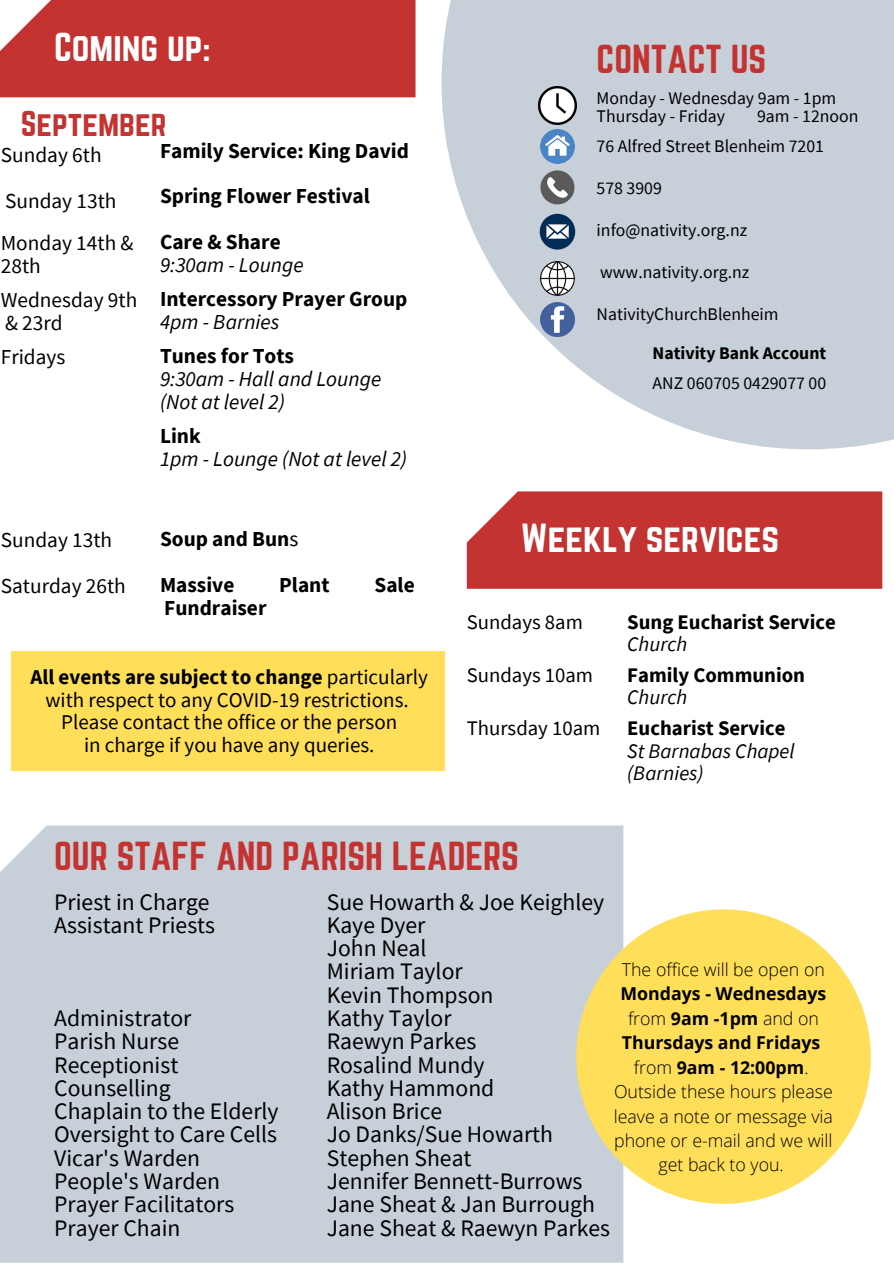
<style>
.page{position:relative;width:894px;height:1264px;background:#fff}
.page>*{position:absolute;margin:0;border:0;box-sizing:border-box;transform-origin:0 0}
.t1{font:35.55px "Norwester";color:#c23331}
.t2{font:35.55px "Norwester";color:#fff}
.t3{font:35.4px "Norwester";color:#c23331}
.t4{font:31.5px "Norwester";color:#c23331}
.t5{font:23.7px/23.2px "Source Sans Pro";color:#000}
.t6{font:700 21.3px/45.6px "Source Sans Pro";color:#000}
.t7{font:21.3px/45.6px "Source Sans Pro";color:#000}
.t8{font:italic 21.3px/22.8px "Source Sans Pro";color:#000}
.t9{font:21px/22.5px "Source Sans Pro";color:#000;text-align:center}
.t10{font:700 20.7px "Source Sans Pro";color:#000}
.t11{font:italic 20.7px/22.2px "Source Sans Pro";color:#000}
.t12{font:20.7px "Source Sans Pro";color:#000}
.t13{font:300 17.7px/24.5px "Open Sans";color:#000;text-align:center}
.t14{font:17.7px/17.7px "Source Sans Pro";color:#000}
.t15{font:700 17.7px "Source Sans Pro";color:#000}
.s1{font-weight:400}
.s2{font-weight:700}
</style>
<div class="page">
<div style="left:0;top:825px;width:623px;height:437px;background:#c7d0d8"></div>
<svg style="left:441px;top:0;width:452px;height:449px;fill:#c7d0d8"></svg>
<img style="left:540px;top:129px;width:34px;height:34px">
<img style="left:540px;top:171px;width:34px;height:33px">
<img style="left:540px;top:261px;width:34px;height:34px">
<img style="left:537px;top:212px;width:40px;height:43px">
<img style="left:540px;top:302px;width:34px;height:34px">
<img style="left:538px;top:87px;width:38px;height:37px">
<svg style="left:576px;top:909px;width:294px;height:294px;background:#f8df79"></svg>
<div style="left:0;top:0;width:415px;height:97px;background:#c23331"></div>
<div style="left:466px;top:491px;width:416px;height:98px;background:#c23331"></div>
<div style="left:11px;top:651px;width:434px;height:120px;background:#ffde59"></div>
<h1 class="t2" style="left:54px;top:30px;width:158px">Coming up:</h1>
<h3 class="t4" style="left:21px;top:108px;width:147px">September</h3>
<p class="t7" style="left:1px;top:132px;width:117px">Sunday 6th<br>Sunday 13th</p>
<p class="t7" style="left:1px;top:231px;width:134px;line-height:22.8px">Monday 14th &amp;<br>28th</p>
<p class="t7" style="left:1px;top:288px;width:138px;line-height:22.8px">Wednesday 9th &amp; 23rd</p>
<p class="t7" style="left:1px;top:334px;width:66px">Fridays</p>
<p class="t7" style="left:1px;top:516px;width:127px">Sunday 13th<br>Saturday 26th</p>
<p class="t6" style="left:160px;top:127px;width:250px">Family Service: King David<br>Spring Flower Festival<br>Care &amp; Share</p>
<p class="t8" style="left:160px;top:253px;width:145px">9:30am - Lounge</p>
<p class="t6" style="left:160px;top:276px;width:249px">Intercessory Prayer Group</p>
<p class="t8" style="left:160px;top:310px;width:121px">4pm - Barnies</p>
<p class="t6" style="left:160px;top:333px;width:135px">Tunes for Tots</p>
<p class="t8" style="left:160px;top:367px;width:223px">9:30am - Hall and Lounge (Not at level 2)</p>
<p class="t6" style="left:160px;top:413px;width:42px">Link</p>
<p class="t8" style="left:160px;top:447px;width:249px">1pm - Lounge (Not at level 2)</p>
<p class="t6" style="left:160px;top:515px;width:140px">Soup and Bun<span class="s1">s<br></span>Massive</p>
<p class="t6" style="left:279px;top:561px;width:52px">Plant</p>
<p class="t6" style="left:374px;top:561px;width:42px">Sale</p>
<p class="t6" style="left:164px;top:584px;width:104px">Fundraiser</p>
<p class="t9" style="left:30px;top:665px;width:399px"><span class="s2">All events are subject to change</span> particularly with respect to any COVID-19 restrictions.<br>Please contact the office or the person<br>in charge if you have any queries.</p>
<h2 class="t3" style="left:596px;top:42px;width:171px">CONTACT US</h2>
<p class="t14" style="left:596px;top:89px;width:241px">Monday - Wednesday 9am - 1pm<br>Thursday - Friday</p>
<p class="t14" style="left:596px;top:101px;width:263px;line-height:29.8px;text-indent:160px">9am - 12noon<br>76 Alfred Street Blenheim 7201</p>
<p class="t14" style="left:596px;top:179px;width:67px">578 3909</p>
<p class="t14" style="left:596px;top:221px;width:152px">info@nativity.org.nz</p>
<p class="t14" style="left:600px;top:263px;width:151px">www.nativity.org.nz</p>
<p class="t14" style="left:596px;top:305px;width:183px">NativityChurchBlenheim</p>
<p class="t15" style="left:652px;top:342px;width:175px">Nativity Bank Account</p>
<p class="t14" style="left:652px;top:374px;width:175px">ANZ 060705 0429077 00</p>
<h1 class="t2" style="left:520px;top:521px;width:260px">Weekly services</h1>
<p class="t12" style="left:466px;top:608px;width:117px">Sundays 8am</p>
<p class="t12" style="left:466px;top:661px;width:128px">Sundays 10am</p>
<p class="t12" style="left:466px;top:715px;width:135px">Thursday 10am</p>
<p class="t10" style="left:627px;top:608px;width:210px">Sung Eucharist Service</p>
<p class="t11" style="left:627px;top:632px;width:61px">Church</p>
<p class="t10" style="left:627px;top:661px;width:179px">Family Communion</p>
<p class="t11" style="left:627px;top:686px;width:61px">Church</p>
<p class="t10" style="left:627px;top:715px;width:160px">Eucharist Service</p>
<p class="t11" style="left:627px;top:739px;width:169px">St Barnabas Chapel (Barnies)</p>
<h1 class="t1" style="left:54px;top:838px;width:466px">OUR STAFF AND PARISH LEADERS</h1>
<p class="t5" style="left:54px;top:889px;width:162px">Priest in Charge<br>Assistant Priests</p>
<p class="t5" style="left:54px;top:1005px;width:226px">Administrator<br>Parish Nurse<br>Receptionist<br>Counselling<br>Chaplain to the Elderly<br>Oversight to Care Cells<br>Vicar's Warden<br>People's Warden<br>Prayer Facilitators<br>Prayer Chain</p>
<p class="t5" style="left:326px;top:889px;width:285px">Sue Howarth &amp; Joe Keighley<br>Kaye Dyer<br>John Neal<br>Miriam Taylor<br>Kevin Thompson<br>Kathy Taylor<br>Raewyn Parkes<br>Rosalind Mundy<br>Kathy Hammond<br>Alison Brice<br>Jo Danks/Sue Howarth<br>Stephen Sheat<br>Jennifer Bennett-Burrows<br>Jane Sheat &amp; Jan Burrough<br>Jane Sheat &amp; Raewyn Parkes</p>
<p class="t13" style="left:621px;top:956px;width:204px">The office will be open on</p>
<p class="t13" style="left:613px;top:981px;width:221px"><span class="s2">Mondays - Wednesdays </span>from <span class="s2">9am -1pm</span> and on<br><span class="s2">Thursdays and Fridays </span>from <span class="s2">9am - 12:00pm</span>.<br>Outside these hours please leave a note or message via phone or e-mail and we will get back to you.</p>
</div>
